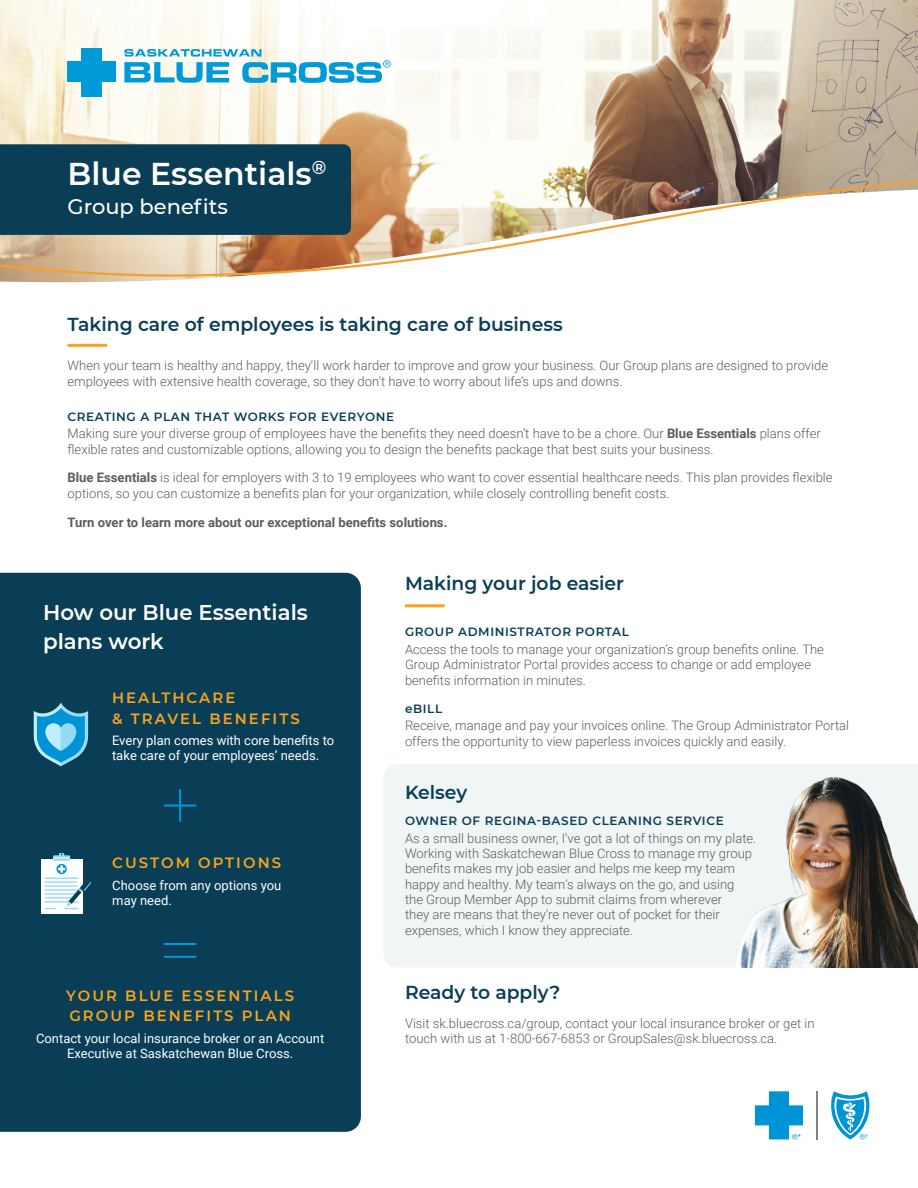
<style>
.page{position:relative;width:918px;height:1188px;background:#fff}
.page>*{position:absolute;margin:0;border:0;box-sizing:border-box;transform-origin:0 0}
.t1{font:600 31.5px "Montserrat";color:#fff}
.t2{font:600 21.3px/28.3px "Montserrat";color:#fff}
.t3{font:500 21px "Montserrat";color:#fff}
.t4{font:600 18.75px "Montserrat";color:#093e56}
.t5{font:600 14.85px/20.4px "Montserrat";letter-spacing:.14em;color:#f9a51b}
.Copy{font:300 13.05px/15.3px "Roboto";color:#5c5d5f}
.t6{font:13.05px/15px "Roboto";color:#fff}
.Copy-2{font:700 13.05px "Roboto";color:#5c5d5f}
.t7{font:600 12px "Montserrat";letter-spacing:.05em;color:#093e56}
.s1{font-weight:700}
</style>
<div class="page">
<svg style="left:0;top:0;width:918px;height:174px"></svg>
<div style="left:0;top:144px;width:351px;height:30px;background:#093e56"></div>
<div style="left:0;top:573px;width:361px;height:559px;background:#093e56"></div>
<hr style="left:68px;top:344px;width:39px;height:3px;background:#f9a51b">
<hr style="left:405px;top:604px;width:40px;height:3px;background:#f9a51b">
<svg style="left:0;top:174px;width:918px;height:104px"></svg>
<div style="left:81px;top:48px;width:21px;height:48px;background:#009ad9"></div>
<div style="left:68px;top:61px;width:48px;height:21px;background:#009ad9"></div>
<svg style="left:124px;top:49px;width:267px;height:34px"></svg>
<div style="left:38px;top:856px;width:47px;height:60px;background:linear-gradient(to right,#063f58,#063f58)"></div>
<div style="left:41px;top:859px;width:42px;height:54px;background:#fff"></div>
<svg style="left:45px;top:853px;width:46px;height:56px"></svg>
<div style="left:384px;top:765px;width:534px;height:202px;background:#f0f5f6"></div>
<img style="left:718px;top:769px;width:200px;height:198px">
<svg style="left:34px;top:703px;width:54px;height:63px;background:#3f99c2"></svg>
<hr style="left:179px;top:789px;width:2px;height:33px;background:#009ad9">
<hr style="left:164px;top:805px;width:32px;height:1px;background:#009ad9">
<hr style="left:164px;top:943px;width:32px;height:2px;background:#009ad9">
<hr style="left:164px;top:956px;width:32px;height:2px;background:#009ad9">
<svg style="left:831px;top:1091px;width:39px;height:48px"></svg>
<hr style="left:816px;top:1091px;width:2px;height:48px;background:#808285">
<svg style="left:755px;top:1091px;width:48px;height:48px"></svg>
<h1 class="t1" style="left:68px;top:151px;width:260px">Blue Essentials<sup>®</sup></h1>
<h1 class="t3" style="left:68px;top:192px;width:162px">Group benefits</h1>
<h2 class="t4" style="left:68px;top:311px;width:497px">Taking care of employees is taking care of business</h2>
<p class="Copy" style="left:68px;top:358px;width:762px">When your team is healthy and happy, they’ll work harder to improve and grow your business. Our Group plans are designed to provide employees with extensive health coverage, so they don’t have to worry about life’s ups and downs.</p>
<h3 class="t7" style="left:68px;top:408px;width:328px">CREATING A PLAN THAT WORKS FOR EVERYONE</h3>
<p class="Copy" style="left:68px;top:425px;width:755px">Making sure your diverse group of employees have the benefits they need doesn’t have to be a chore. Our <span class="s1">Blue Essentials</span> plans offer flexible rates and customizable options, allowing you to design the benefits package that best suits your business.</p>
<p class="Copy" style="left:68px;top:470px;width:767px"><span class="s1">Blue Essentials</span> is ideal for employers with 3 to 19 employees who want to cover essential healthcare needs. This plan provides flexible options, so you can customize a benefits plan for your organization, while closely controlling benefit costs.</p>
<p class="Copy-2" style="left:68px;top:513px;width:381px">Turn over to learn more about our exceptional benefits solutions.</p>
<p class="t2" style="left:43px;top:598px;width:266px">How our Blue Essentials plans work</p>
<p class="t5" style="left:112px;top:687px;width:189px">HEALTHCARE<br>&amp; TRAVEL BENEFITS</p>
<p class="t6" style="left:112px;top:733px;width:224px">Every plan comes with core benefits to take care of your employees’ needs.</p>
<p class="t5" style="left:112px;top:852px;width:170px">CUSTOM OPTIONS</p>
<p class="t6" style="left:112px;top:877px;width:171px">Choose from any options you may need.</p>
<p class="t5" style="left:66px;top:985px;width:229px">YOUR BLUE ESSENTIALS<br>GROUP BENEFITS PLAN</p>
<p class="t6" style="left:36px;top:1030px;width:290px;text-align:center">Contact your local insurance broker or an Account<br>Executive at Saskatchewan Blue Cross.</p>
<h2 class="t4" style="left:405px;top:571px;width:221px">Making your job easier</h2>
<h3 class="t7" style="left:405px;top:624px;width:226px">GROUP ADMINISTRATOR PORTAL</h3>
<p class="Copy" style="left:405px;top:641px;width:421px">Access the tools to manage your organization’s group benefits online. The<br>Group Administrator Portal provides access to change or add employee benefits information in minutes.</p>
<h3 class="t7" style="left:405px;top:700px;width:39px">eBILL</h3>
<p class="Copy" style="left:405px;top:718px;width:446px">Receive, manage and pay your invoices online. The Group Administrator Portal offers the opportunity to view paperless invoices quickly and easily.</p>
<h2 class="t4" style="left:405px;top:779px;width:64px">Kelsey</h2>
<h3 class="t7" style="left:405px;top:812px;width:320px">OWNER OF REGINA-BASED CLEANING SERVICE</h3>
<p class="Copy" style="left:405px;top:830px;width:353px">As a small business owner, I've got a lot of things on my plate.<br>Working with Saskatchewan Blue Cross to manage my group benefits makes my job easier and helps me keep my team happy and healthy. My team's always on the go, and using<br>the Group Member App to submit claims from wherever<br>they are means that they're never out of pocket for their expenses, which I know they appreciate.</p>
<h2 class="t4" style="left:405px;top:979px;width:157px">Ready to apply?</h2>
<p class="Copy" style="left:405px;top:1015px;width:411px">Visit sk.bluecross.ca/group, contact your local insurance broker or get in touch with us at 1-800-667-6853 or GroupSales@sk.bluecross.ca.</p>
</div>
